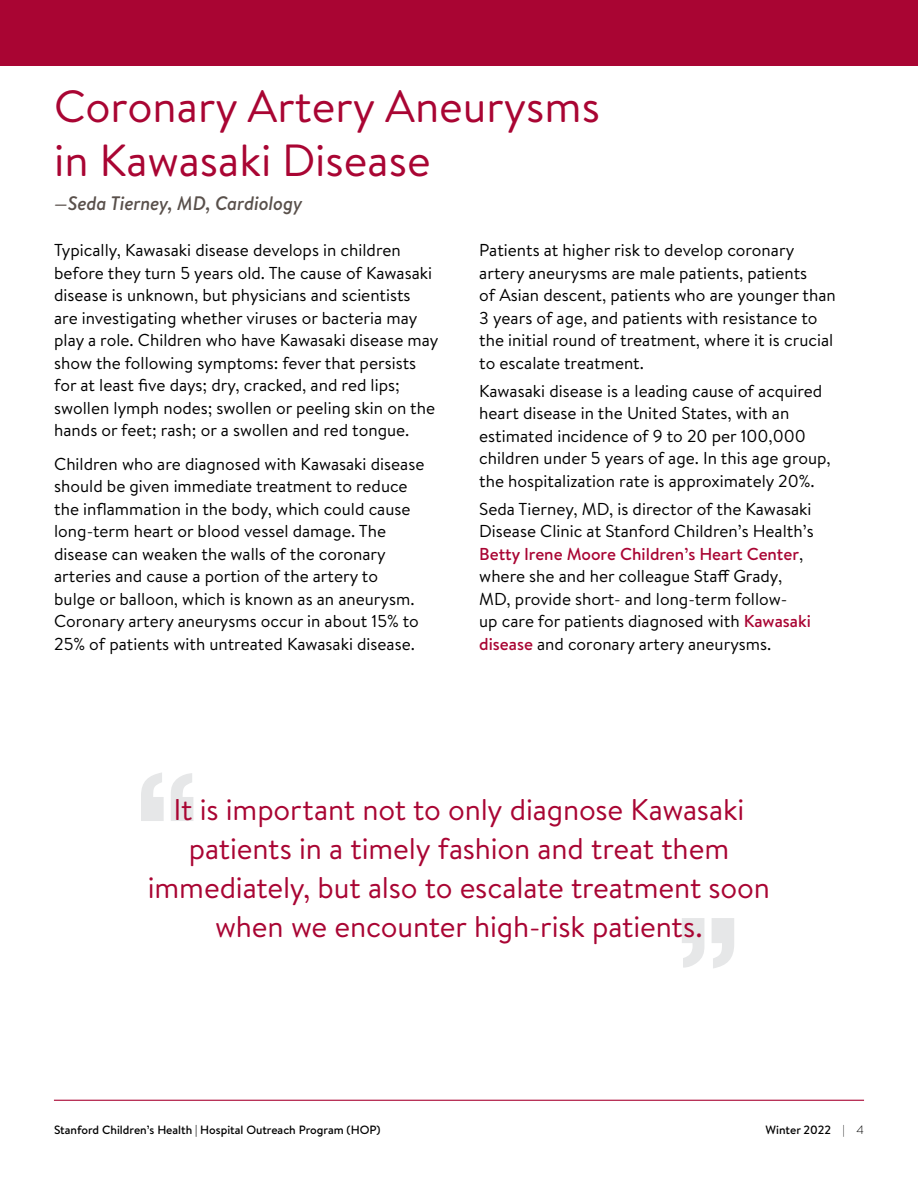
<style>
.page{position:relative;width:918px;height:1188px;background:#fff}
.page>*{position:absolute;margin:0;border:0;box-sizing:border-box;transform-origin:0 0}
.t1{font:45px/54px "Brandon Text";color:#a90533}
.t2{font:30px/39px "Brandon Text";letter-spacing:-.005em;color:#a90533;text-align:center}
.t3{font:italic 500 19.5px "Brandon Text";letter-spacing:-.005em;color:#59504b}
.t4{font:17.25px/22.5px "Brandon Text";color:#000}
.t5{font:500 12px "Brandon Text";color:#000}
.s1{font-weight:500;color:#a90533}
.s2{font-weight:300}
</style>
<div class="page">
<hr style="left:54px;top:1100px;width:810px;height:1px;background:#a90533">
<div style="left:0;top:0;width:918px;height:65px;background:#a90533"></div>
<svg style="left:682px;top:918px;width:52px;height:50px"></svg>
<svg style="left:141px;top:772px;width:52px;height:49px"></svg>
<h1 class="t1" style="left:54px;top:77px;width:547px">Coronary Artery Aneurysms in Kawasaki Disease</h1>
<p class="t3" style="left:54px;top:190px;width:250px">—Seda Tierney, MD, Cardiology</p>
<p class="t4" style="left:54px;top:239px;width:386px">Typically, Kawasaki disease develops in children before they turn 5 years old. The cause of Kawasaki disease is unknown, but physicians and scientists are investigating whether viruses or bacteria may play a role. Children who have Kawasaki disease may show the following symptoms: fever that persists for at least five days; dry, cracked, and red lips; swollen lymph nodes; swollen or peeling skin on the hands or feet; rash; or a swollen and red tongue.</p>
<p class="t4" style="left:54px;top:452px;width:372px">Children who are diagnosed with Kawasaki disease should be given immediate treatment to reduce the inflammation in the body, which could cause long-term heart or blood vessel damage. The disease can weaken the walls of the coronary arteries and cause a portion of the artery to<br>bulge or balloon, which is known as an aneurysm.<br>Coronary artery aneurysms occur in about 15% to 25% of patients with untreated Kawasaki disease.</p>
<p class="t4" style="left:479px;top:239px;width:358px">Patients at higher risk to develop coronary artery aneurysms are male patients, patients<br>of Asian descent, patients who are younger than 3 years of age, and patients with resistance to the initial round of treatment, where it is crucial to escalate treatment.</p>
<p class="t4" style="left:479px;top:379px;width:353px">Kawasaki disease is a leading cause of acquired heart disease in the United States, with an estimated incidence of 9 to 20 per 100,000 children under 5 years of age. In this age group, the hospitalization rate is approximately 20%.</p>
<p class="t4" style="left:479px;top:497px;width:336px">Seda Tierney, MD, is director of the Kawasaki Disease Clinic at Stanford Children’s Health’s <span class="s1">Betty Irene Moore Children’s Heart Center</span>, where she and her colleague Staff Grady, MD, provide short- and long-term follow-<br>up care for patients diagnosed with <span class="s1">Kawasaki disease</span> and coronary artery aneurysms.</p>
<h2 class="t2" style="left:148px;top:789px;width:624px">It is important not to only diagnose Kawasaki patients in a timely fashion and treat them immediately, but also to escalate treatment soon when we encounter high-risk patients.</h2>
<p class="t5" style="left:54px;top:1122px;width:328px">Stanford Children’s Health | Hospital Outreach Program (HOP)</p>
<p class="t5" style="left:766px;top:1122px;width:100px">Winter 2022 <span class="s2">| 4</span></p>
</div>
